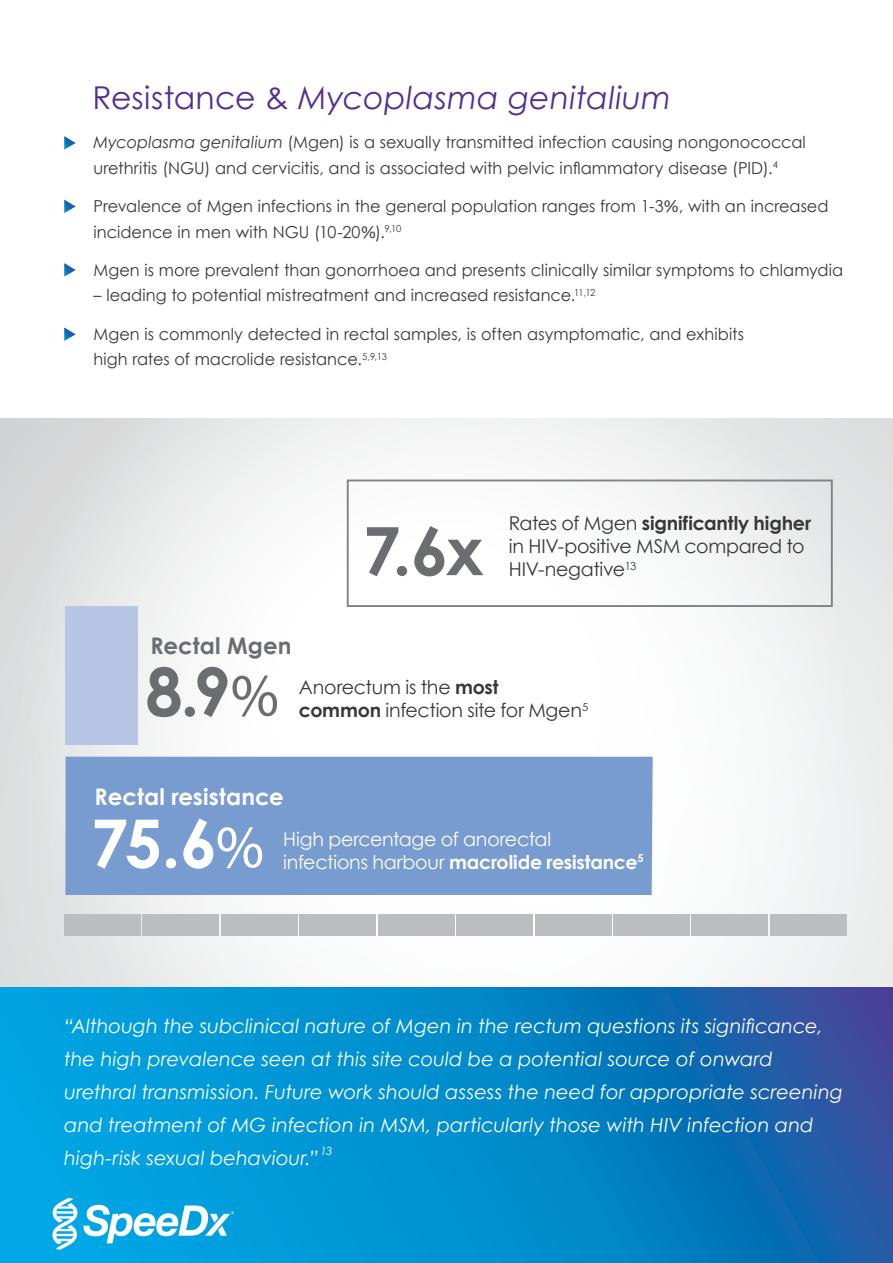
<style>
.page{position:relative;width:893px;height:1263px;background:#fff}
.page>*{position:absolute;margin:0;border:0;box-sizing:border-box;transform-origin:0 0}
.t1{font:700 66.75px "Century Gothic";color:#6c6d70}
.t2{font:700 66.75px "Century Gothic";color:#fff}
.t3{font:italic 31.5px "Century Gothic";letter-spacing:.005em;color:#542e91}
.t4{font:700 22.8px "Century Gothic";letter-spacing:.005em;color:#fff}
.t5{font:700 22.8px "Century Gothic";letter-spacing:.005em;color:#6c6d70}
.t6{font:italic 19.5px/33px "Century Gothic";color:#fff}
.t7{font:19.05px/22.8px "Century Gothic";letter-spacing:-.015em;color:#383839}
.t8{font:19.05px/22.8px "Century Gothic";letter-spacing:-.015em;color:#fff}
.t9{font:16.5px/25.5px "Century Gothic";letter-spacing:.005em;color:#383839}
.t10{font:italic 11.4px "Century Gothic";color:#fff}
.s1{font-style:normal}
.s2{font-style:italic}
.s3{font-family:"Helvetica Neue LT Std"}
.s4{font-weight:700}
.s5{font-family:"Helvetica Neue LT Std";font-size:61.05px}
</style>
<div class="page">
<img style="left:0;top:418px;width:893px;height:570px">
<svg style="left:0;top:988px;width:893px;height:275px;background:#0785c7"></svg>
<div style="left:65px;top:757px;width:588px;height:138px;background:#789bd0"></div>
<div style="left:65px;top:607px;width:73px;height:138px;background:#b7c6e5"></div>
<div style="left:378px;top:914px;width:76px;height:21px;background:#bcbdc0"></div>
<div style="left:300px;top:914px;width:76px;height:21px;background:#bcbdc0"></div>
<div style="left:770px;top:914px;width:76px;height:21px;background:#bcbdc0"></div>
<div style="left:64px;top:914px;width:77px;height:21px;background:#bcbdc0"></div>
<div style="left:143px;top:914px;width:76px;height:21px;background:#bcbdc0"></div>
<div style="left:221px;top:914px;width:77px;height:21px;background:#bcbdc0"></div>
<div style="left:692px;top:914px;width:76px;height:21px;background:#bcbdc0"></div>
<div style="left:613px;top:914px;width:77px;height:21px;background:#bcbdc0"></div>
<div style="left:456px;top:914px;width:77px;height:21px;background:#bcbdc0"></div>
<div style="left:535px;top:914px;width:76px;height:21px;background:#bcbdc0"></div>
<div style="left:347px;top:479px;width:486px;height:128px;border:2px solid #808285"></div>
<svg style="left:52px;top:1198px;width:182px;height:52px"></svg>
<svg style="left:64px;top:136px;width:12px;height:14px"></svg>
<svg style="left:64px;top:200px;width:12px;height:13px"></svg>
<svg style="left:64px;top:263px;width:12px;height:14px"></svg>
<svg style="left:64px;top:327px;width:12px;height:14px"></svg>
<p class="t3" style="left:92px;top:75px;width:580px"><span class="s1">Resistance &amp;</span> Mycoplasma genitalium</p>
<p class="t9" style="left:94px;top:129px;width:714px"><span class="s2">Mycoplasma genitalium</span> (Mgen) is a sexually transmitted infection causing nongonococcal urethritis (NGU) and cervicitis, and is associated with pelvic inflammatory disease (PID).<sup>4</sup></p>
<p class="t9" style="left:94px;top:193px;width:736px">Prevalence of Mgen infections in the general population ranges from 1-3<span class="s3">%</span>, with an increased incidence in men with NGU (10-20<span class="s3">%</span>).<sup>9,10</sup></p>
<p class="t9" style="left:94px;top:257px;width:751px">Mgen is more prevalent than gonorrhoea and presents clinically similar symptoms to chlamydia</p>
<p class="t9" style="left:94px;top:282px;width:503px">– leading to potential mistreatment and increased resistance.<sup>11,12</sup></p>
<p class="t9" style="left:94px;top:321px;width:652px">Mgen is commonly detected in rectal samples, is often asymptomatic, and exhibits high rates of macrolide resistance.<sup>5,9,13</sup></p>
<p class="t1" style="left:363px;top:500px;width:122px">7.6x</p>
<p class="t7" style="left:509px;top:512px;width:304px">Rates of Mgen <span class="s4">significantly higher </span>in HIV-positive MSM compared to<br>HIV-negative<sup>13</sup></p>
<p class="t5" style="left:150px;top:628px;width:143px">Rectal Mgen</p>
<p class="t1" style="left:145px;top:641px;width:135px">8.9<span class="s5">%</span></p>
<p class="t7" style="left:299px;top:676px;width:291px">Anorectum is the <span class="s4">most<br>common</span> infection site for Mgen<sup>5</sup></p>
<p class="t4" style="left:95px;top:780px;width:191px">Rectal resistance</p>
<p class="t2" style="left:91px;top:793px;width:175px">75.6<span class="s5">%</span></p>
<p class="t8" style="left:283px;top:827px;width:362px">High percentage of anorectal<br>infections harbour <span class="s4">macrolide resistance</span><sup>5</sup></p>
<p class="t6" style="left:64px;top:1009px;width:780px">“Although the subclinical nature of Mgen in the rectum questions its significance, the high prevalence seen at this site could be a potential source of onward urethral transmission. Future work should assess the need for appropriate screening and treatment of MG infection in MSM, particularly those with HIV infection and high-risk sexual behaviour.”</p>
<p class="t10" style="left:320px;top:1143px;width:14px">13</p>
</div>
